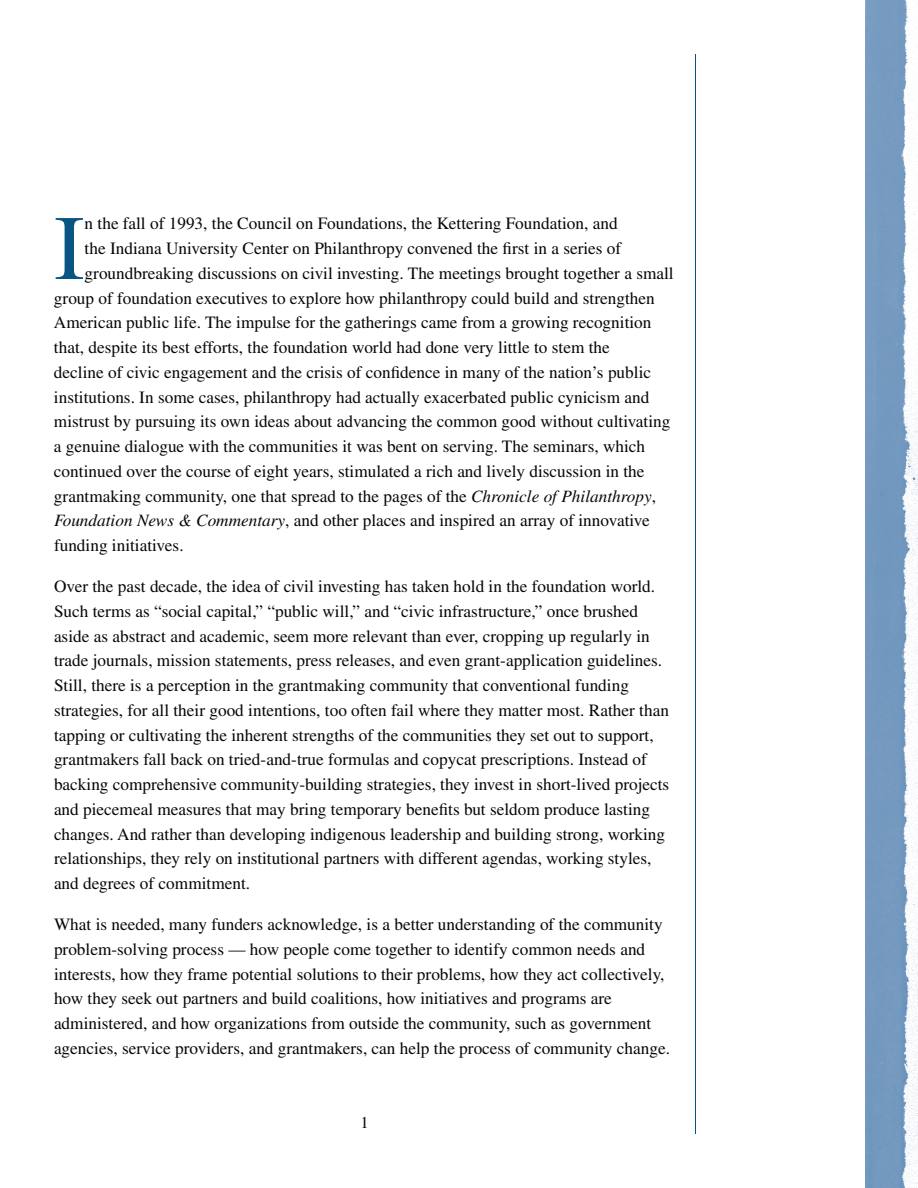
<style>
.page{position:relative;width:918px;height:1188px;background:#fff}
.page>*{position:absolute;margin:0;border:0;box-sizing:border-box;transform-origin:0 0}
.t1{font:91.95px "Times";color:#085584}
.t2{font:17.25px/24.8px "Times";color:#060708}
.t3{font:16.5px "Times";color:#060708}
.s1{font-style:italic}
</style>
<div class="page">
<hr style="left:695px;top:54px;width:1px;height:1080px;background:#085584">
<img style="left:866px;top:0;width:52px;height:1188px">
<h1 class="t1" style="left:54px;top:196px;width:32px">I</h1>
<p class="t2" style="left:85px;top:211px;width:535px">n the fall of 1993, the Council on Foundations, the Kettering Foundation, and</p>
<p class="t2" style="left:85px;top:236px;width:538px">the Indiana University Center on Philanthropy convened the first in a series of</p>
<p class="t2" style="left:85px;top:261px;width:591px">groundbreaking discussions on civil investing. The meetings brought together a small</p>
<p class="t2" style="left:54px;top:285px;width:602px">group of foundation executives to explore how philanthropy could build and strengthen</p>
<p class="t2" style="left:54px;top:310px;width:599px">American public life. The impulse for the gatherings came from a growing recognition</p>
<p class="t2" style="left:54px;top:335px;width:557px">that, despite its best efforts, the foundation world had done very little to stem the</p>
<p class="t2" style="left:54px;top:360px;width:599px">decline of civic engagement and the crisis of confidence in many of the nation’s public</p>
<p class="t2" style="left:54px;top:384px;width:597px">institutions. In some cases, philanthropy had actually exacerbated public cynicism and</p>
<p class="t2" style="left:54px;top:409px;width:618px">mistrust by pursuing its own ideas about advancing the common good without cultivating</p>
<p class="t2" style="left:54px;top:434px;width:593px">a genuine dialogue with the communities it was bent on serving. The seminars, which</p>
<p class="t2" style="left:54px;top:459px;width:592px">continued over the course of eight years, stimulated a rich and lively discussion in the</p>
<p class="t2" style="left:54px;top:483px;width:603px">grantmaking community, one that spread to the pages of the <span class="s1">Chronicle of Philanthropy</span>,</p>
<p class="t2" style="left:54px;top:508px;width:597px"><span class="s1">Foundation News &amp; Commentary</span>, and other places and inspired an array of innovative</p>
<p class="t2" style="left:54px;top:533px;width:131px">funding initiatives.</p>
<p class="t2" style="left:54px;top:574px;width:617px">Over the past decade, the idea of civil investing has taken hold in the foundation world.<br>Such terms as “social capital,” “public will,” and “civic infrastructure,” once brushed aside as abstract and academic, seem more relevant than ever, cropping up regularly in trade journals, mission statements, press releases, and even grant-application guidelines.<br>Still, there is a perception in the grantmaking community that conventional funding strategies, for all their good intentions, too often fail where they matter most. Rather than tapping or cultivating the inherent strengths of the communities they set out to support, grantmakers fall back on tried-and-true formulas and copycat prescriptions. Instead of backing comprehensive community-building strategies, they invest in short-lived projects and piecemeal measures that may bring temporary benefits but seldom produce lasting changes. And rather than developing indigenous leadership and building strong, working relationships, they rely on institutional partners with different agendas, working styles, and degrees of commitment.</p>
<p class="t2" style="left:54px;top:912px;width:618px">What is needed, many funders acknowledge, is a better understanding of the community problem-solving process — how people come together to identify common needs and interests, how they frame potential solutions to their problems, how they act collectively, how they seek out partners and build coalitions, how initiatives and programs are administered, and how organizations from outside the community, such as government agencies, service providers, and grantmakers, can help the process of community change.</p>
<p class="t3" style="left:360px;top:1113px;width:10px">1</p>
</div>
